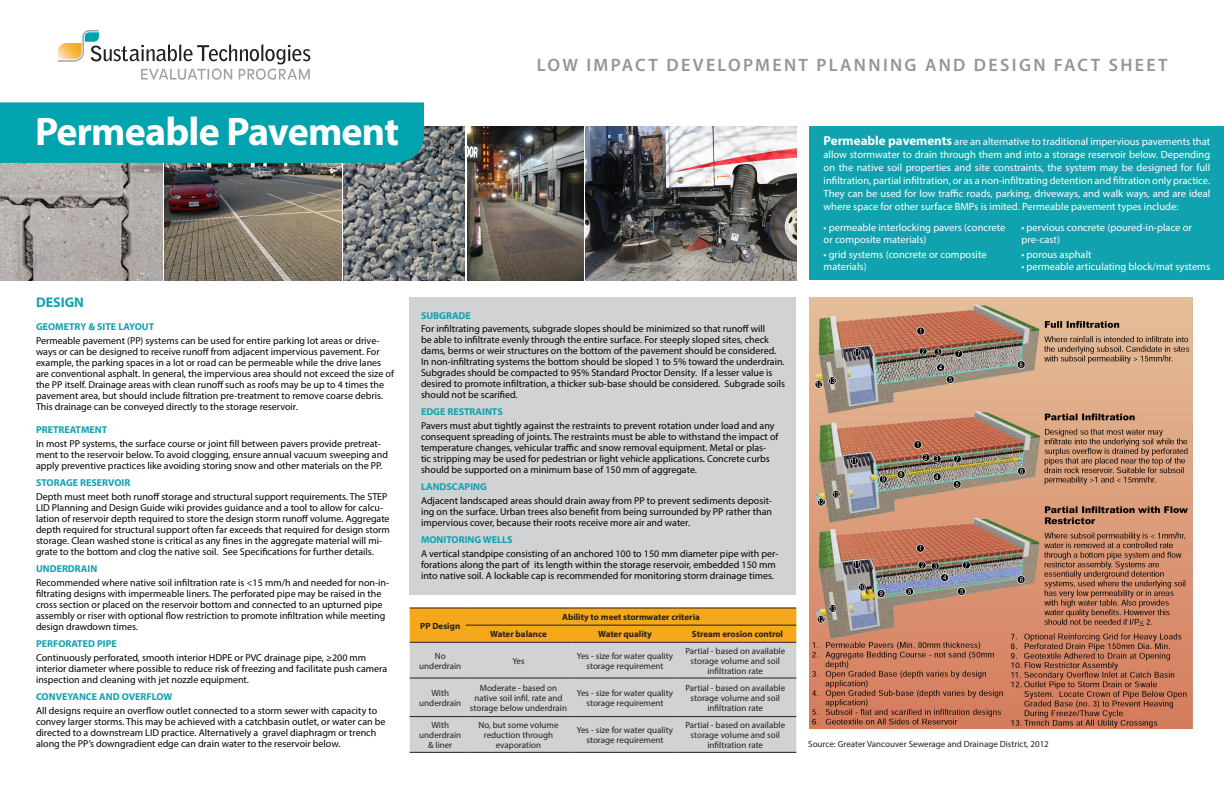
<style>
.page{position:relative;width:1224px;height:792px;background:#fff}
.page>*{position:absolute;margin:0;border:0;box-sizing:border-box;transform-origin:0 0}
.t1{font:700 40px "Myriad Pro";letter-spacing:-.02em;color:#fff}
.t2{font:600 18px "Myriad Pro";letter-spacing:.13em;color:#939598}
.t3{font:700 14px "Myriad Pro";color:#11a2af}
.t4{font:10.5px/13px "Myriad Pro";color:#fff}
.t5{font:10px/11px "Myriad Pro";color:#000}
.t6{font:700 10px "Myriad Pro";color:#11a2af}
.t7{font:9px/10px "Myriad Pro";color:#231f20;text-align:center}
.t8{font:700 9px "Myriad Pro";color:#231f20}
.s1{font-weight:700;font-size:13px}
</style>
<div class="page">
<img style="left:0;top:163px;width:163px;height:117px">
<img style="left:343px;top:127px;width:122px;height:153px">
<img style="left:467px;top:127px;width:329px;height:153px">
<img style="left:165px;top:163px;width:177px;height:117px">
<svg style="left:57px;top:30px;width:253px;height:50px"></svg>
<div style="left:0;top:102px;width:424px;height:61px;background:#00a3ae"></div>
<div style="left:410px;top:297px;width:386px;height:298px;background:#d1d2d4"></div>
<div style="left:810px;top:127px;width:414px;height:153px;background:#11a2af"></div>
<svg style="left:410px;top:608px;width:386px;height:34px;background:#eea31c"></svg>
<div style="left:410px;top:643px;width:386px;height:109px;background:#d1d2d4"></div>
<hr style="left:410px;top:607px;width:56px;height:1px;background:#231f20">
<hr style="left:466px;top:607px;width:105px;height:1px;background:#231f20">
<hr style="left:571px;top:607px;width:108px;height:1px;background:#231f20">
<hr style="left:679px;top:607px;width:117px;height:1px;background:#231f20">
<hr style="left:466px;top:625px;width:105px;height:1px;background:#231f20">
<hr style="left:571px;top:625px;width:108px;height:1px;background:#231f20">
<hr style="left:679px;top:625px;width:117px;height:1px;background:#231f20">
<hr style="left:410px;top:642px;width:56px;height:1px;background:#231f20">
<hr style="left:466px;top:642px;width:105px;height:1px;background:#231f20">
<hr style="left:571px;top:642px;width:108px;height:1px;background:#231f20">
<hr style="left:679px;top:642px;width:117px;height:1px;background:#231f20">
<hr style="left:410px;top:678px;width:56px;height:1px;background:#231f20">
<hr style="left:466px;top:678px;width:105px;height:1px;background:#231f20">
<hr style="left:571px;top:678px;width:108px;height:1px;background:#231f20">
<hr style="left:679px;top:678px;width:117px;height:1px;background:#231f20">
<hr style="left:410px;top:716px;width:56px;height:1px;background:#231f20">
<hr style="left:466px;top:716px;width:105px;height:1px;background:#231f20">
<hr style="left:571px;top:716px;width:108px;height:1px;background:#231f20">
<hr style="left:679px;top:716px;width:117px;height:1px;background:#231f20">
<hr style="left:410px;top:752px;width:56px;height:1px;background:#231f20">
<hr style="left:466px;top:752px;width:105px;height:1px;background:#231f20">
<hr style="left:571px;top:752px;width:108px;height:1px;background:#231f20">
<hr style="left:679px;top:752px;width:117px;height:1px;background:#231f20">
<img style="left:810px;top:297px;width:382px;height:432px">
<p class="t1" style="left:35px;top:106px;width:366px">Permeable Pavement</p>
<p class="t3" style="left:36px;top:293px;width:49px">DESIGN</p>
<p class="t6" style="left:36px;top:320px;width:120px">GEOMETRY &amp; SITE LAYOUT</p>
<p class="t5" style="left:36px;top:335px;width:360px">Permeable pavement (PP) systems can be used for entire parking lot areas or drive&shy;ways or can be designed to receive runoff from adjacent impervious pavement. For example, the parking spaces in a lot or road can be permeable while the drive lanes are conventional asphalt. In general, the impervious area should not exceed the size of the PP itself. Drainage areas with clean runoff such as roofs may be up to 4 times the pavement area, but should include filtration pre-treatment to remove coarse debris.<br>This drainage can be conveyed directly to the storage reservoir.</p>
<p class="t6" style="left:36px;top:423px;width:73px">PRETREATMENT</p>
<p class="t5" style="left:36px;top:438px;width:353px">In most PP systems, the surface course or joint fill between pavers provide pretreat&shy;ment to the reservoir below. To avoid clogging, ensure annual vacuum sweeping and apply preventive practices like avoiding storing snow and other materials on the PP.</p>
<p class="t6" style="left:36px;top:476px;width:96px">STORAGE RESERVOIR</p>
<p class="t5" style="left:36px;top:491px;width:355px">Depth must meet both runoff storage and structural support requirements. The STEP LID Planning and Design Guide wiki provides guidance and a tool to allow for calcu&shy;lation of reservoir depth required to store the design storm runoff volume. Aggregate depth required for structural support often far exceeds that required for design storm storage. Clean washed stone is critical as any fines in the aggregate material will mi&shy;grate to the bottom and clog the native soil. See Specifications for further details.</p>
<p class="t6" style="left:36px;top:562px;width:63px">UNDERDRAIN</p>
<p class="t5" style="left:36px;top:577px;width:355px">Recommended where native soil infiltration rate is &lt;15 mm/h and needed for non-in&shy;filtrating designs with impermeable liners. The perforated pipe may be raised in the cross section or placed on the reservoir bottom and connected to an upturned pipe assembly or riser with optional flow restriction to promote infiltration while meeting design drawdown times.</p>
<p class="t6" style="left:36px;top:637px;width:82px">PERFORATED PIPE</p>
<p class="t5" style="left:36px;top:652px;width:353px">Continuously perforated, smooth interior HDPE or PVC drainage pipe, ≥200 mm interior diameter where possible to reduce risk of freezing and facilitate push camera inspection and cleaning with jet nozzle equipment.</p>
<p class="t6" style="left:36px;top:690px;width:138px">CONVEYANCE AND OVERFLOW</p>
<p class="t5" style="left:36px;top:704px;width:351px">All designs require an overflow outlet connected to a storm sewer with capacity to convey larger storms. This may be achieved with a catchbasin outlet, or water can be directed to a downstream LID practice. Alternatively a gravel diaphragm or trench along the PP’s downgradient edge can drain water to the reservoir below.</p>
<p class="t2" style="left:537px;top:54px;width:632px">LOW IMPACT DEVELOPMENT PLANNING AND DESIGN FACT SHEET</p>
<p class="t6" style="left:421px;top:309px;width:51px">SUBGRADE</p>
<p class="t5" style="left:421px;top:323px;width:366px">For infiltrating pavements, subgrade slopes should be minimized so that runoff will<br>be able to infiltrate evenly through the entire surface. For steeply sloped sites, check dams, berms or weir structures on the bottom of the pavement should be considered.<br>In non-infiltrating systems the bottom should be sloped 1 to 5% toward the underdrain.<br>Subgrades should be compacted to 95% Standard Proctor Density. If a lesser value is desired to promote infiltration, a thicker sub-base should be considered. Subgrade soils should not be scarified.</p>
<p class="t6" style="left:421px;top:406px;width:83px">EDGE RESTRAINTS</p>
<p class="t5" style="left:421px;top:420px;width:359px">Pavers must abut tightly against the restraints to prevent rotation under load and any consequent spreading of joints. The restraints must be able to withstand the impact of temperature changes, vehicular traffic and snow removal equipment. Metal or plas&shy;tic stripping may be used for pedestrian or light vehicle applications. Concrete curbs should be supported on a minimum base of 150 mm of aggregate.</p>
<p class="t6" style="left:421px;top:480px;width:67px">LANDSCAPING</p>
<p class="t5" style="left:421px;top:495px;width:353px;text-align:justify">Adjacent landscaped areas should drain away from PP to prevent sediments deposit&shy;ing on the surface. Urban trees also benefit from being surrounded by PP rather than impervious cover, because their roots receive more air and water.</p>
<p class="t6" style="left:421px;top:533px;width:93px">MONITORING WELLS</p>
<p class="t5" style="left:421px;top:548px;width:359px">A vertical standpipe consisting of an anchored 100 to 150 mm diameter pipe with per&shy;forations along the part of its length within the storage reservoir, embedded 150 mm into native soil. A lockable cap is recommended for monitoring storm drainage times.</p>
<p class="t8" style="left:420px;top:620px;width:42px">PP Design</p>
<p class="t7" style="left:435px;top:650px;width:12px">No</p>
<p class="t7" style="left:419px;top:660px;width:43px">underdrain</p>
<p class="t7" style="left:431px;top:688px;width:19px">With</p>
<p class="t7" style="left:419px;top:698px;width:43px">underdrain</p>
<p class="t8" style="left:562px;top:611px;width:139px">Ability to meet stormwater criteria</p>
<p class="t8" style="left:490px;top:628px;width:58px">Water balance</p>
<p class="t8" style="left:598px;top:628px;width:55px">Water quality</p>
<p class="t8" style="left:692px;top:628px;width:93px">Stream erosion control</p>
<p class="t7" style="left:512px;top:655px;width:14px">Yes</p>
<p class="t7" style="left:577px;top:650px;width:98px">Yes - size for water quality storage requirement</p>
<p class="t7" style="left:685px;top:645px;width:101px">Partial - based on available storage volume and soil infiltration rate</p>
<p class="t7" style="left:470px;top:683px;width:99px">Moderate - based on native soil infil. rate and storage below underdrain</p>
<p class="t7" style="left:577px;top:688px;width:98px">Yes - size for water quality storage requirement</p>
<p class="t7" style="left:685px;top:683px;width:101px">Partial - based on available storage volume and soil infiltration rate</p>
<p class="t7" style="left:431px;top:720px;width:19px">With</p>
<p class="t7" style="left:419px;top:730px;width:43px">underdrain &amp; liner</p>
<p class="t7" style="left:478px;top:720px;width:82px">No, but some volume reduction through</p>
<p class="t7" style="left:496px;top:740px;width:47px">evaporation</p>
<p class="t7" style="left:577px;top:725px;width:98px">Yes - size for water quality storage requirement</p>
<p class="t7" style="left:685px;top:720px;width:101px">Partial - based on available storage volume and soil infiltration rate</p>
<p class="t4" style="left:824px;top:135px;width:388px;text-align:justify"><span class="s1">Permeable pavements</span> are an alternative to traditional impervious pavements that allow stormwater to drain through them and into a storage reservoir below. Depending on the native soil properties and site constraints, the system may be designed for full infiltration, partial infiltration, or as a non-infiltrating detention and filtration only practice.<br>They can be used for low traffic roads, parking, driveways, and walk ways, and are ideal where space for other surface BMPs is imited. Permeable pavement types include:</p>
<p class="t4" style="left:824px;top:222px;width:183px;line-height:12px">• permeable interlocking pavers (concrete or composite materials)</p>
<p class="t4" style="left:824px;top:248px;width:165px;line-height:12px">• grid systems (concrete or composite materials)</p>
<p class="t4" style="left:1021px;top:222px;width:172px;line-height:12px">• pervious concrete (poured-in-place or pre-cast)</p>
<p class="t4" style="left:1021px;top:247px;width:72px">• porous asphalt</p>
<p class="t4" style="left:1021px;top:259px;width:190px">• permeable articulating block/mat systems</p>
<p class="t7" style="left:808px;top:739px;width:242px">Source: Greater Vancouver Sewerage and Drainage District, 2012</p>
</div>
